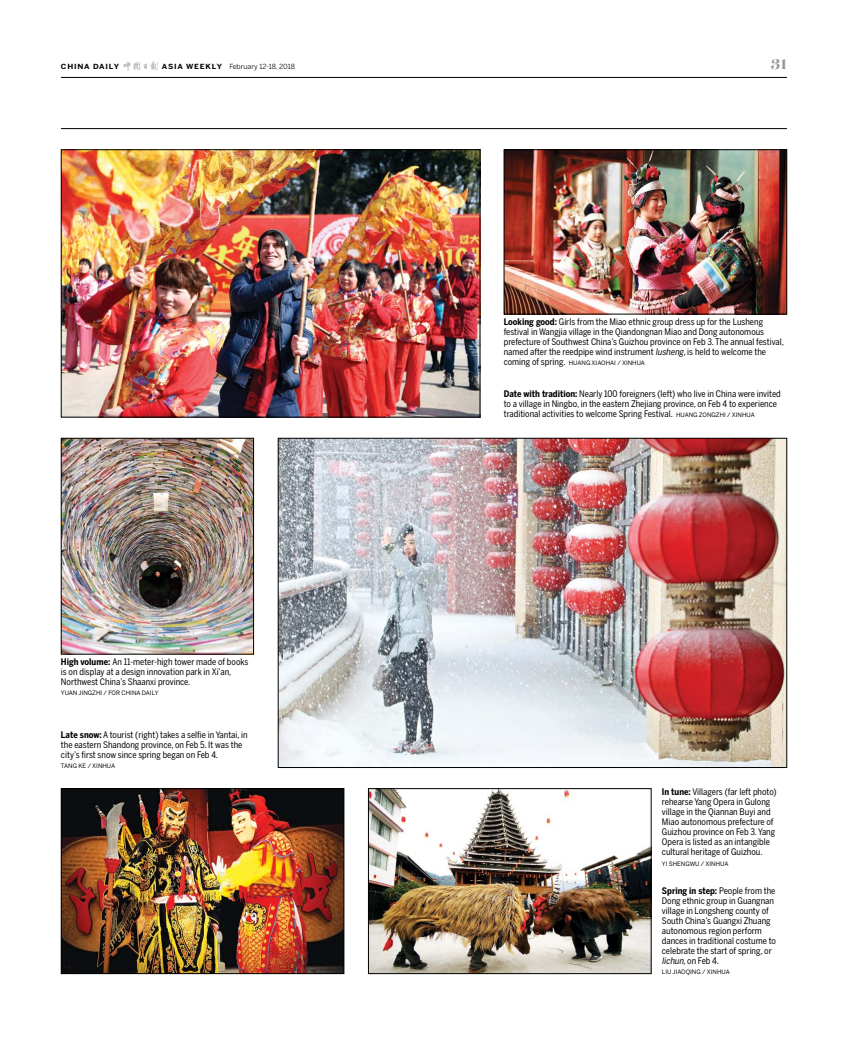
<style>
.page{position:relative;width:848px;height:1038px;background:#fff}
.page>*{position:absolute;margin:0;border:0;box-sizing:border-box;transform-origin:0 0}
.t1{font:700 16px "Big Miller";color:#939598}
.t2{font:9px/10px "Benton Sans Cond";color:#000}
.t3{font:7px "Benton Sans";color:#000}
.t4{font:700 7px "Benton Sans";letter-spacing:.1em;color:#000;scale:1.1 1}
.t5{font:6px "Benton Sans";color:#000}
.s1{font-weight:700}
.s2{font-style:italic}
.s3{font-family:"Benton Sans Cond";font-size:9px}
.s4{font-family:"Benton Sans";font-size:6px}
</style>
<div class="page">
<img style="left:63px;top:151px;width:415px;height:264px">
<div style="left:61px;top:149px;width:419px;height:268px;border:1px solid #000"></div>
<img style="left:506px;top:151px;width:279px;height:161px">
<div style="left:504px;top:149px;width:283px;height:165px;border:1px solid #000"></div>
<img style="left:63px;top:440px;width:189px;height:212px">
<div style="left:61px;top:438px;width:193px;height:216px;border:1px solid #000"></div>
<img style="left:280px;top:440px;width:505px;height:325px">
<img style="left:63px;top:790px;width:279px;height:181px">
<div style="left:61px;top:788px;width:283px;height:185px;border:1px solid #000"></div>
<img style="left:370px;top:790px;width:279px;height:181px">
<div style="left:368px;top:788px;width:283px;height:185px;border:1px solid #000"></div>
<hr style="left:61px;top:128px;width:726px;height:1px;background:#000">
<hr style="left:61px;top:77px;width:726px;height:1px;background:#000">
<svg style="left:123px;top:61px;width:35px;height:10px"></svg>
<p class="t4" style="left:61px;top:62px;width:54px">CHINA DAILY</p>
<p class="t3" style="left:162px;top:62px;width:135px"><span class="s1">ASIA WEEKLY</span> February 12-18, 2018</p>
<h1 class="t1" style="left:771px;top:54px;width:17px">31</h1>
<p class="t2" style="left:61px;top:656px;width:189px"><span class="s1">High volume:</span> An 11-meter-high tower made of books is on display at a design innovation park in Xi’an,<br>Northwest China’s Shaanxi province.</p>
<p class="t5" style="left:61px;top:689px;width:99px">YUAN JINGZHI / FOR CHINA DAILY</p>
<p class="t2" style="left:61px;top:729px;width:188px"><span class="s1">Late snow:</span> A tourist (right) takes a selfie in Yantai, in the eastern Shandong province, on Feb 5. It was the city’s first snow since spring began on Feb 4.</p>
<p class="t5" style="left:61px;top:762px;width:56px">TANG KE / XINHUA</p>
<p class="t2" style="left:504px;top:316px;width:281px"><span class="s1">Looking good:</span> Girls from the Miao ethnic group dress up for the Lusheng festival in Wangjia village in the Qiandongnan Miao and Dong autonomous prefecture of Southwest China’s Guizhou province on Feb 3. The annual festival, named after the reedpipe wind instrument <span class="s2">lusheng</span>, is held to welcome the</p>
<p class="t5" style="left:504px;top:359px;width:143px"><span class="s3">coming of spring.</span> HUANG XIAOHAI / XINHUA</p>
<p class="t2" style="left:504px;top:389px;width:278px"><span class="s1">Date with tradition:</span> Nearly 100 foreigners (left) who live in China were invited to a village in Ningbo, in the eastern Zhejiang province, on Feb 4 to experience traditional activities to welcome Spring Festival. <span class="s4">HUANG ZONGZHI / XINHUA</span></p>
<p class="t2" style="left:662px;top:787px;width:116px"><span class="s1">In tune:</span> Villagers (far left photo) rehearse Yang Opera in Gulong village in the Qiannan Buyi and<br>Miao autonomous prefecture of<br>Guizhou province on Feb 3. Yang<br>Opera is listed as an intangible cultural heritage of Guizhou.</p>
<p class="t5" style="left:662px;top:859px;width:68px">YI SHENGWU / XINHUA</p>
<p class="t2" style="left:662px;top:885px;width:116px"><span class="s1">Spring in step:</span> People from the<br>Dong ethnic group in Guangnan village in Longsheng county of<br>South China’s Guangxi Zhuang autonomous region perform dances in traditional costume to celebrate the start of spring, or <span class="s2">lichun</span>, o n Fe b 4 .</p>
<p class="t5" style="left:662px;top:968px;width:69px">LIU JIAOQING / XINHUA</p>
</div>
